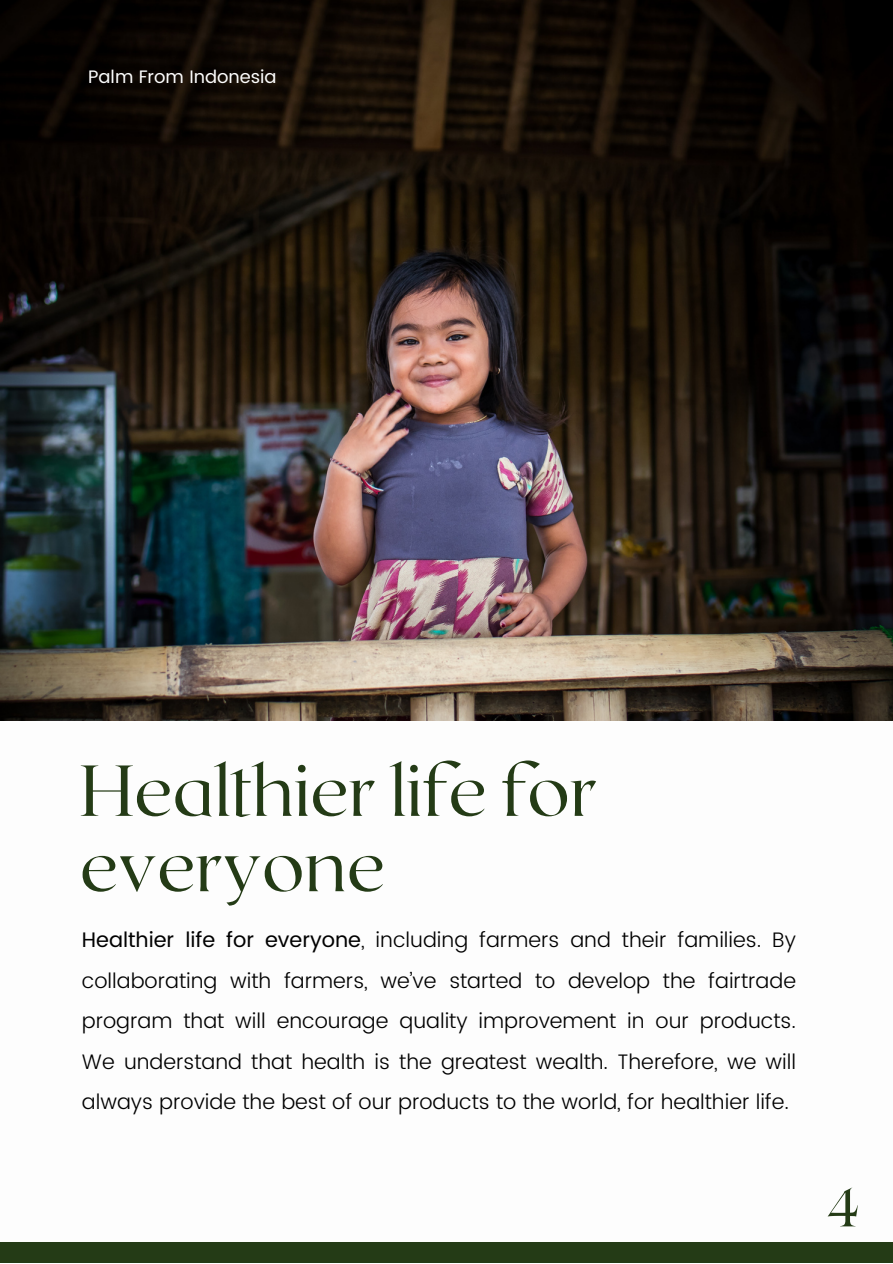
<style>
.page{position:relative;width:893px;height:1264px;background:#fff}
.page>*{position:absolute;margin:0;border:0;box-sizing:border-box;transform-origin:0 0}
.t1{font:300 72px/75.3px "Roxborough CF";color:#243b16}
.t2{font:300 54px "Roxborough CF";color:#243b16}
.t3{font:300 21px/40.5px "Poppins";color:#000;text-align:justify}
.t4{font:18px "Poppins";color:#fdfdfd}
.s1{font-weight:400}
</style>
<div class="page">
<img style="left:0;top:0;width:892px;height:721px">
<div style="left:0;top:1242px;width:892px;height:20px;background:#243b16"></div>
<p class="t4" style="left:88px;top:66px;width:190px">Palm From Indonesia</p>
<p class="t1" style="left:80px;top:749px;width:519px">Healthier life for everyone</p>
<p class="t3" style="left:82px;top:919px;width:715px"><span class="s1">Healthier life for everyone</span>, including farmers and their families. By collaborating with farmers, we’ve started to develop the fairtrade program that will encourage quality improvement in our products.<br>We understand that health is the greatest wealth. Therefore, we will always provide the best of our products to the world, for healthier life.</p>
<p class="t2" style="left:826px;top:1172px;width:35px">4</p>
</div>
